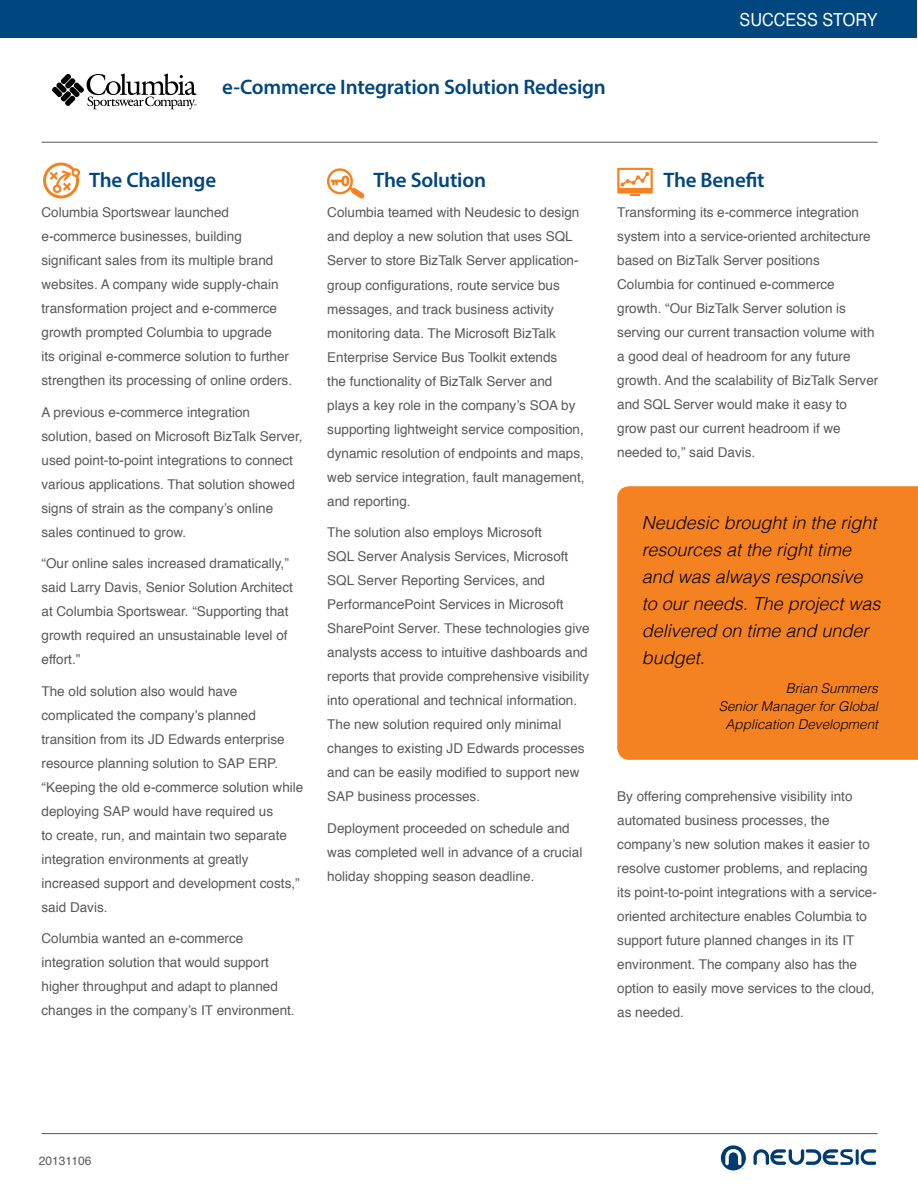
<style>
.page{position:relative;width:918px;height:1188px;background:#fff}
.page>*{position:absolute;margin:0;border:0;box-sizing:border-box;transform-origin:0 0}
.t1{font:600 21px "Myriad Pro";letter-spacing:-.01em;color:#00467f}
.t2{font:italic 300 18px/27px "Helvetica";color:#000}
.t3{font:18px "Helvetica";color:#fff;scale:.9 1}
.t4{font:13.5px/24px "Helvetica";color:#58595b}
.t5{font:italic 300 13.5px/18px "Helvetica";color:#000;text-align:right}
.t6{font:12px "Helvetica";color:#58595b}
</style>
<div class="page">
<svg style="left:617px;top:168px;width:36px;height:28px"></svg>
<svg style="left:327px;top:168px;width:38px;height:31px"></svg>
<div style="left:617px;top:486px;width:301px;height:274px;background:#f58220"></div>
<div style="left:0;top:1px;width:916px;height:37px;background:#00467f"></div>
<svg style="left:52px;top:73px;width:145px;height:37px"></svg>
<hr style="left:42px;top:142px;width:836px;height:1px;background:#58595b">
<hr style="left:42px;top:1133px;width:836px;height:1px;background:#58595b">
<svg style="left:721px;top:1145px;width:25px;height:25px"></svg>
<svg style="left:753px;top:1149px;width:123px;height:16px"></svg>
<svg style="left:43px;top:163px;width:37px;height:36px"></svg>
<h1 class="t1" style="left:222px;top:73px;width:385px">e-Commerce Integration Solution Redesign</h1>
<h2 class="t3" style="left:740px;top:5px;width:155px">SUCCESS STORY</h2>
<h1 class="t1" style="left:89px;top:166px;width:128px">The Challenge</h1>
<h1 class="t1" style="left:374px;top:166px;width:114px">The Solution</h1>
<h1 class="t1" style="left:663px;top:166px;width:103px">The Benefit</h1>
<p class="t4" style="left:42px;top:201px;width:252px">Columbia Sportswear launched e-commerce businesses, building significant sales from its multiple brand websites. A company wide supply-chain transformation project and e-commerce growth prompted Columbia to upgrade<br>its original e-commerce solution to further strengthen its processing of online orders.</p>
<p class="t4" style="left:42px;top:401px;width:263px">A previous e-commerce integration solution, based on Microsoft BizTalk Server, used point-to-point integrations to connect various applications. That solution showed signs of strain as the company’s online sales continued to grow.</p>
<p class="t4" style="left:42px;top:552px;width:253px">“Our online sales increased dramatically,” said Larry Davis, Senior Solution Architect at Columbia Sportswear. “Supporting that growth required an unsustainable level of effort.”</p>
<p class="t4" style="left:42px;top:680px;width:263px">The old solution also would have complicated the company’s planned transition from its JD Edwards enterprise resource planning solution to SAP ERP. “Keeping the old e-commerce solution while deploying SAP would have required us<br>to create, run, and maintain two separate integration environments at greatly increased support and development costs,” said Davis.</p>
<p class="t4" style="left:42px;top:927px;width:255px">Columbia wanted an e-commerce integration solution that would support higher throughput and adapt to planned changes in the company’s IT environment.</p>
<p class="t4" style="left:327px;top:201px;width:259px">Columbia teamed with Neudesic to design and deploy a new solution that uses SQL Server to store BizTalk Server application&shy;group configurations, route service bus messages, and track business activity monitoring data. The Microsoft BizTalk Enterprise Service Bus Toolkit extends<br>the functionality of BizTalk Server and plays a key role in the company’s SOA by supporting lightweight service composition, dynamic resolution of endpoints and maps, web service integration, fault management, and reporting.</p>
<p class="t4" style="left:327px;top:521px;width:264px">The solution also employs Microsoft<br>SQL Server Analysis Services, Microsoft SQL Server Reporting Services, and PerformancePoint Services in Microsoft SharePoint Server. These technologies give analysts access to intuitive dashboards and reports that provide comprehensive visibility into operational and technical information.<br>The new solution required only minimal changes to existing JD Edwards processes and can be easily modified to support new SAP business processes.</p>
<p class="t4" style="left:327px;top:816px;width:257px">Deployment proceeded on schedule and was completed well in advance of a crucial holiday shopping season deadline.</p>
<p class="t4" style="left:617px;top:201px;width:263px">Transforming its e-commerce integration system into a service-oriented architecture based on BizTalk Server positions Columbia for continued e-commerce growth. “Our BizTalk Server solution is serving our current transaction volume with a good deal of headroom for any future growth. And the scalability of BizTalk Server and SQL Server would make it easy to grow past our current headroom if we needed to,” said Davis.</p>
<h2 class="t2" style="left:642px;top:508px;width:240px">Neudesic brought in the right resources at the right time and was always responsive to our needs. The project was delivered on time and under budget.</h2>
<p class="t5" style="left:719px;top:679px;width:161px">Brian Summers<br>Senior Manager for Global<br>Application Development</p>
<p class="t4" style="left:617px;top:785px;width:261px">By offering comprehensive visibility into automated business processes, the company’s new solution makes it easier to resolve customer problems, and replacing its point-to-point integrations with a service&shy;oriented architecture enables Columbia to support future planned changes in its IT environment. The company also has the option to easily move services to the cloud, as needed.</p>
<p class="t6" style="left:39px;top:1151px;width:54px">20131106</p>
</div>
